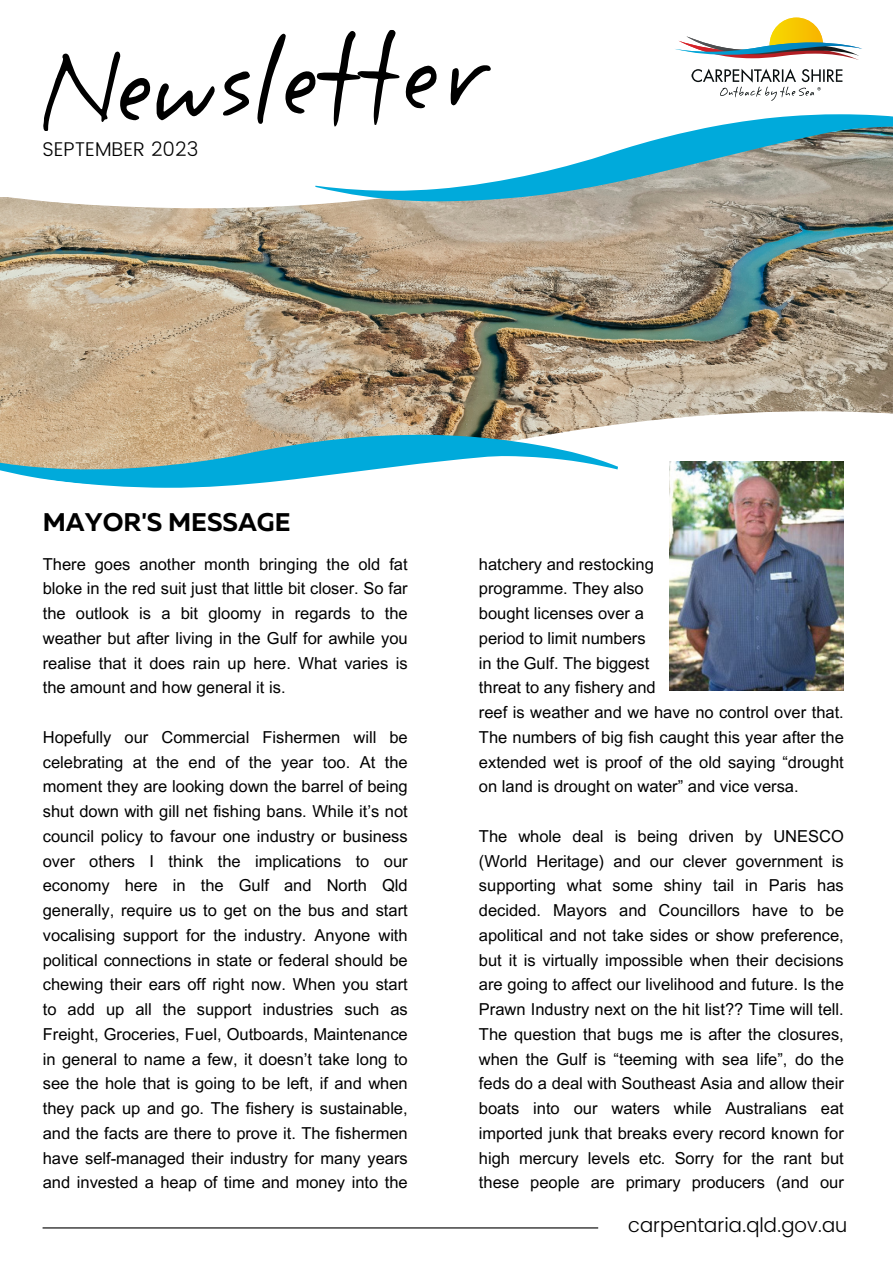
<style>
.page{position:relative;width:893px;height:1264px;background:#fff}
.page>*{position:absolute;margin:0;border:0;box-sizing:border-box;transform-origin:0 0}
.t1{font:700 25.5px "Muller";color:#000}
.t2{font:300 19.95px "Poppins";color:#000}
.t3{font:16.5px/24.8px "Arial MT Pro";color:#000;text-align:justify}
</style>
<div class="page">
<img style="left:0;top:209px;width:892px;height:202px">
<svg style="left:0;top:197px;width:892px;height:12px"></svg>
<svg style="left:0;top:411px;width:892px;height:23px"></svg>
<svg style="left:0;top:434px;width:618px;height:54px"></svg>
<img style="left:669px;top:461px;width:174px;height:229px">
<hr style="left:43px;top:1227px;width:555px;height:1px;background:#000">
<svg style="left:43px;top:30px;width:448px;height:101px"></svg>
<svg style="left:675px;top:17px;width:187px;height:43px"></svg>
<svg style="left:691px;top:69px;width:151px;height:32px"></svg>
<svg style="left:315px;top:114px;width:577px;height:87px"></svg>
<p class="t2" style="left:43px;top:137px;width:157px">SEPTEMBER 2023</p>
<p class="t1" style="left:43px;top:512px;width:249px">MAYOR'S MESSAGE</p>
<p class="t3" style="left:43px;top:553px;width:366px">There goes another month bringing the old fat bloke in the red suit just that little bit closer. So far the outlook is a bit gloomy in regards to the weather but after living in the Gulf for awhile you realise that it does rain up here. What varies is the amount and how general it is.</p>
<p class="t3" style="left:43px;top:726px;width:366px">Hopefully our Commercial Fishermen will be celebrating at the end of the year too. At the moment they are looking down the barrel of being shut down with gill net fishing bans. While it’s not council policy to favour one industry or business over others I think the implications to our economy here in the Gulf and North Qld generally, require us to get on the bus and start vocalising support for the industry. Anyone with political connections in state or federal should be chewing their ears off right now. When you start to add up all the support industries such as Freight, Groceries, Fuel, Outboards, Maintenance in general to name a few, it doesn’t take long to see the hole that is going to be left, if and when they pack up and go. The fishery is sustainable, and the facts are there to prove it. The fishermen have self-managed their industry for many years and invested a heap of time and money into the</p>
<p class="t3" style="left:479px;top:553px;width:176px">hatchery and restocking</p>
<p class="t3" style="left:479px;top:578px;width:166px">programme. They also</p>
<p class="t3" style="left:479px;top:603px;width:166px">bought licenses over a</p>
<p class="t3" style="left:479px;top:628px;width:168px">period to limit numbers</p>
<p class="t3" style="left:479px;top:652px;width:172px">in the Gulf. The biggest</p>
<p class="t3" style="left:479px;top:677px;width:178px">threat to any fishery and</p>
<p class="t3" style="left:479px;top:702px;width:366px">reef is weather and we have no control over that.<br>The numbers of big fish caught this year after the extended wet is proof of the old saying “drought on land is drought on water” and vice versa.</p>
<p class="t3" style="left:479px;top:825px;width:366px">The whole deal is being driven by UNESCO (World Heritage) and our clever government is supporting what some shiny tail in Paris has decided. Mayors and Councillors have to be apolitical and not take sides or show preference, but it is virtually impossible when their decisions are going to affect our livelihood and future. Is the Prawn Industry next on the hit list?? Time will tell.<br>The question that bugs me is after the closures, when the Gulf is “teeming with sea life”, do the feds do a deal with Southeast Asia and allow their boats into our waters while Australians eat imported junk that breaks every record known for high mercury levels etc. Sorry for the rant but these people are primary producers (and our</p>
<p class="t2" style="left:628px;top:1213px;width:221px">carpentaria.qld.gov.au</p>
</div>
